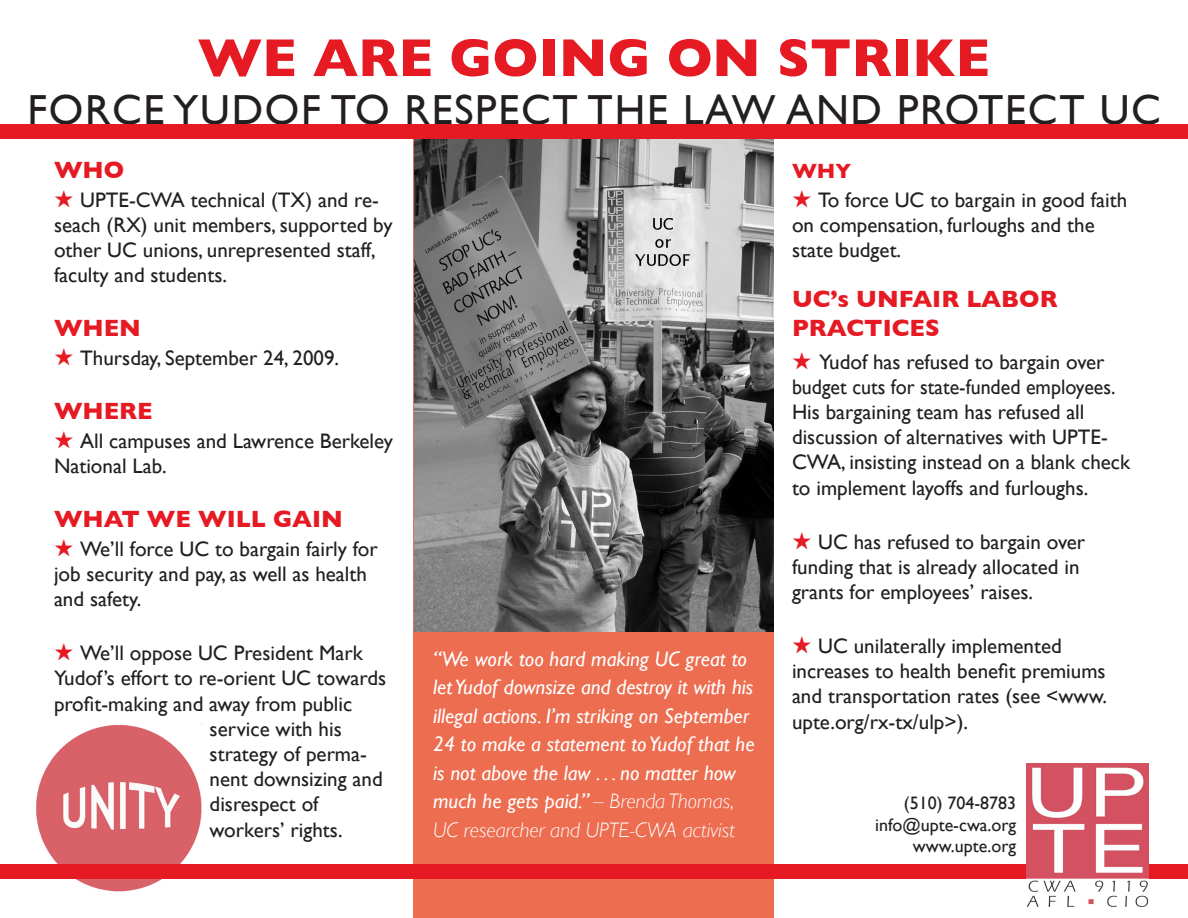
<style>
.page{position:relative;width:1188px;height:918px;background:#fff}
.page>*{position:absolute;margin:0;border:0;box-sizing:border-box;transform-origin:0 0}
.t1{font:700 54px "Gill Sans";color:#e51a23}
.t2{font:42px "Gill Sans";letter-spacing:.04em;color:#231f20}
.t3{font:700 24px/28.8px "Gill Sans";color:#e51a23}
.t4{font:21px/25.2px "Gill Sans";color:#231f20}
.t5{font:italic 21px/28.5px "Gill Sans";color:#fff}
.t6{font:700 21px "Gill Sans";color:#e51a23}
.t7{font:18px/21.6px "Gill Sans";color:#231f20;text-align:right}
.s1{color:#e51a23}
.s2{font-weight:300}
</style>
<div class="page">
<div style="left:414px;top:133px;width:360px;height:785px;background:#ec6d50"></div>
<img style="left:414px;top:139px;width:360px;height:492px">
<div style="left:0;top:125px;width:1188px;height:14px;background:#e51a23"></div>
<img style="left:35px;top:724px;width:168px;height:168px">
<div style="left:0;top:864px;width:1188px;height:14px;background:#e51a23"></div>
<img style="left:1027px;top:764px;width:122px;height:143px">
<h1 class="t1" style="left:198px;top:26px;width:794px">WE ARE GOING ON STRIKE</h1>
<h2 class="t2" style="left:27px;top:85px;width:1135px">FORCE YUDOF TO RESPECT THE LAW AND PROTECT UC</h2>
<p class="t3" style="left:54px;top:155px;width:72px">WHO</p>
<p class="t4" style="left:54px;top:187px;width:340px"><span class="s1">★</span> UPTE-CWA technical (TX) and re&shy;seach (RX) unit members, supported by other UC unions, unrepresented staff, faculty and students.</p>
<p class="t3" style="left:54px;top:313px;width:89px">WHEN</p>
<p class="t4" style="left:54px;top:345px;width:287px"><span class="s1">★</span> Thursday, September 24, 2009.</p>
<p class="t3" style="left:54px;top:396px;width:100px">WHERE</p>
<p class="t4" style="left:54px;top:428px;width:341px"><span class="s1">★</span> All campuses and Lawrence Berkeley<br>National Lab.</p>
<p class="t3" style="left:54px;top:504px;width:290px">WHAT WE WILL GAIN</p>
<p class="t4" style="left:54px;top:536px;width:325px"><span class="s1">★</span> We’ll force UC to bargain fairly for job security and pay, as well as health and safety.</p>
<p class="t4" style="left:54px;top:640px;width:310px"><span class="s1">★</span> We’ll oppose UC President Mark</p>
<p class="t4" style="left:54px;top:665px;width:334px">Yudof’s effort to re-orient UC towards</p>
<p class="t4" style="left:54px;top:691px;width:300px">profit-making and away from public</p>
<p class="t4" style="left:210px;top:716px;width:134px">service with his</p>
<p class="t4" style="left:210px;top:741px;width:159px">strategy of perma-</p>
<p class="t4" style="left:210px;top:766px;width:175px">nent downsizing and</p>
<p class="t4" style="left:210px;top:791px;width:110px">disrespect of</p>
<p class="t4" style="left:210px;top:817px;width:135px">workers’ rights.</p>
<p class="t5" style="left:433px;top:644px;width:323px">“We work too hard making UC great to let Yudof downsize and destroy it with his illegal actions. I’m striking on September 24 to make a statement to Yudof that he is not above the law . . . no matter how much he gets paid.” <span class="s2">– Brenda Thomas, UC researcher and UPTE-CWA activist</span></p>
<p class="t6" style="left:792px;top:158px;width:61px">WHY</p>
<p class="t4" style="left:792px;top:187px;width:337px"><span class="s1">★</span> To force UC to bargain in good faith on compensation, furloughs and the state budget.</p>
<p class="t3" style="left:792px;top:285px;width:267px">UC’s UNFAIR LABOR<br>PRACTICES</p>
<p class="t4" style="left:792px;top:349px;width:340px"><span class="s1">★</span> Yudof has refused to bargain over budget cuts for state-funded employees.<br>His bargaining team has refused all discussion of alternatives with UPTE-CWA, insisting instead on a blank check to implement layoffs and furloughs.</p>
<p class="t4" style="left:792px;top:529px;width:295px"><span class="s1">★</span> UC has refused to bargain over funding that is already allocated in grants for employees’ raises.</p>
<p class="t4" style="left:792px;top:633px;width:317px"><span class="s1">★</span> UC unilaterally implemented increases to health benefit premiums and transportation rates (see &lt;www. upte.org/rx-tx/ulp&gt;).</p>
<p class="t7" style="left:875px;top:792px;width:143px">(510) 704-8783 info@upte-cwa.org www.upte.org</p>
</div>
